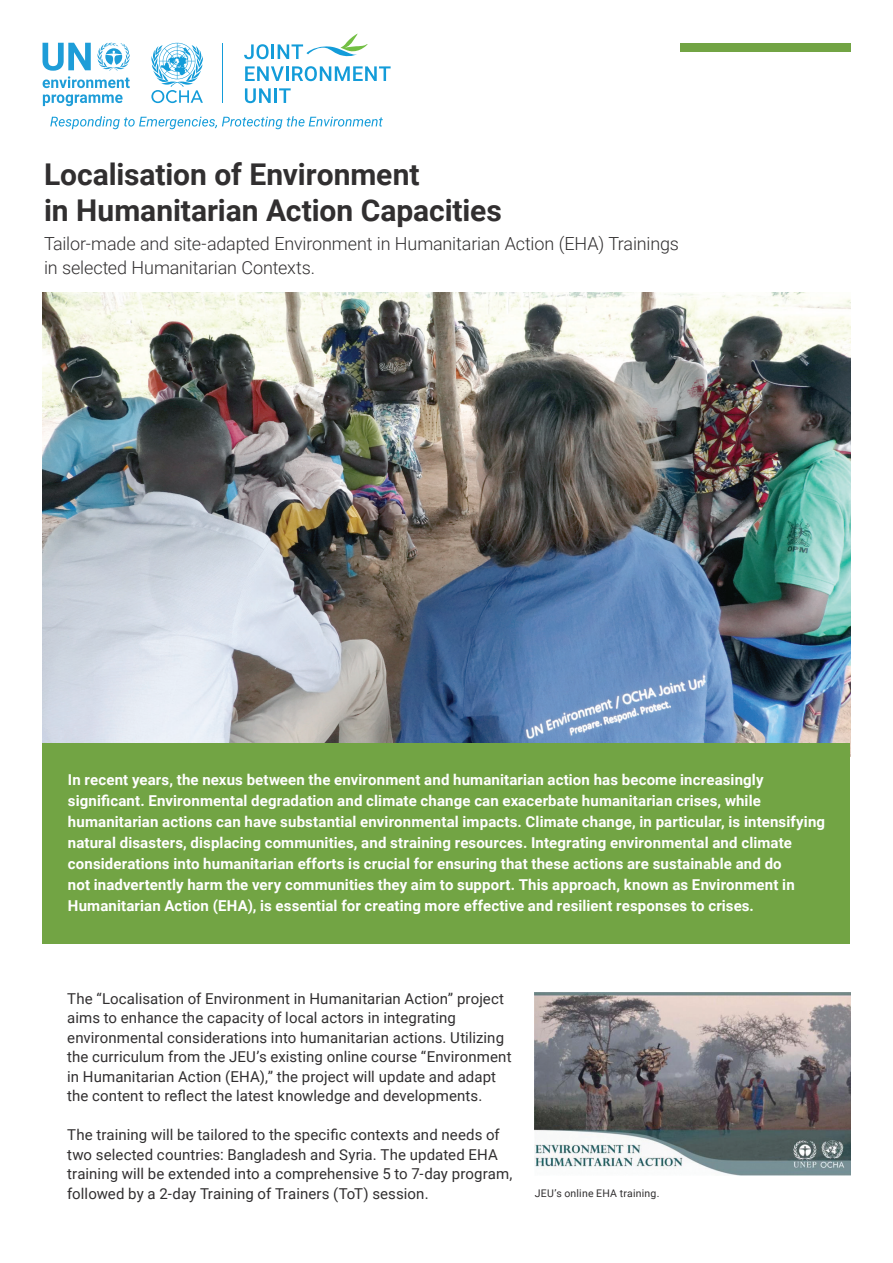
<style>
.page{position:relative;width:893px;height:1263px;background:#fff}
.page>*{position:absolute;margin:0;border:0;box-sizing:border-box;transform-origin:0 0}
.t1{font:700 30px/36px "Roboto";letter-spacing:-.005em;color:#312f30}
.Body{font:300 18px/24px "Roboto";letter-spacing:-.01em;color:#312f30}
.body_copy{font:700 15px/21px "Roboto";letter-spacing:.01em;color:#fff}
.body_copy-2{font:15px/19.5px "Roboto";letter-spacing:.005em;color:#312f30}
.t2{font:10.5px "Roboto";letter-spacing:.02em;color:#312f30}
</style>
<div class="page">
<img style="left:43px;top:293px;width:807px;height:451px">
<div style="left:43px;top:744px;width:807px;height:200px;background:#72a444"></div>
<div style="left:680px;top:44px;width:170px;height:8px;background:#72a444"></div>
<svg style="left:151px;top:43px;width:52px;height:60px"></svg>
<hr style="left:222px;top:43px;width:1px;height:60px;background:#139cd9">
<svg style="left:245px;top:66px;width:39px;height:15px"></svg>
<hr style="left:286px;top:66px;width:3px;height:15px;background:#139cd9">
<svg style="left:292px;top:66px;width:99px;height:15px"></svg>
<svg style="left:245px;top:88px;width:26px;height:15px"></svg>
<hr style="left:274px;top:88px;width:3px;height:15px;background:#139cd9">
<svg style="left:279px;top:88px;width:12px;height:15px"></svg>
<svg style="left:244px;top:34px;width:124px;height:25px"></svg>
<svg style="left:43px;top:43px;width:87px;height:45px"></svg>
<svg style="left:43px;top:94px;width:80px;height:12px"></svg>
<svg style="left:50px;top:116px;width:333px;height:13px"></svg>
<img style="left:535px;top:992px;width:315px;height:184px">
<p class="t1" style="left:44px;top:155px;width:459px">Localisation of Environment<br>in Humanitarian Action Capacities</p>
<p class="Body" style="left:44px;top:231px;width:636px">Tailor-made and site-adapted Environment in Humanitarian Action (EHA) Trainings in selected Humanitarian Contexts.</p>
<p class="body_copy" style="left:68px;top:769px;width:759px">In recent years, the nexus between the environment and humanitarian action has become increasingly significant. Environmental degradation and climate change can exacerbate humanitarian crises, while humanitarian actions can have substantial environmental impacts. Climate change, in particular, is intensifying natural disasters, displacing communities, and straining resources. Integrating environmental and climate considerations into humanitarian efforts is crucial for ensuring that these actions are sustainable and do<br>not inadvertently harm the very communities they aim to support. This approach, known as Environment in Humanitarian Action (EHA), is essential for creating more effective and resilient responses to crises.</p>
<p class="body_copy-2" style="left:67px;top:988px;width:446px">The “Localisation of Environment in Humanitarian Action” project aims to enhance the capacity of local actors in integrating environmental considerations into humanitarian actions. Utilizing the curriculum from the JEU’s existing online course “Environment in Humanitarian Action (EHA),” the project will update and adapt the content to reflect the latest knowledge and developments.</p>
<p class="body_copy-2" style="left:67px;top:1125px;width:447px">The training will be tailored to the specific contexts and needs of two selected countries: Bangladesh and Syria. The updated EHA training will be extended into a comprehensive 5 to 7-day program, followed by a 2-day Training of Trainers (ToT) session.</p>
<p class="t2" style="left:535px;top:1186px;width:126px">JEU’s online EHA training.</p>
</div>
